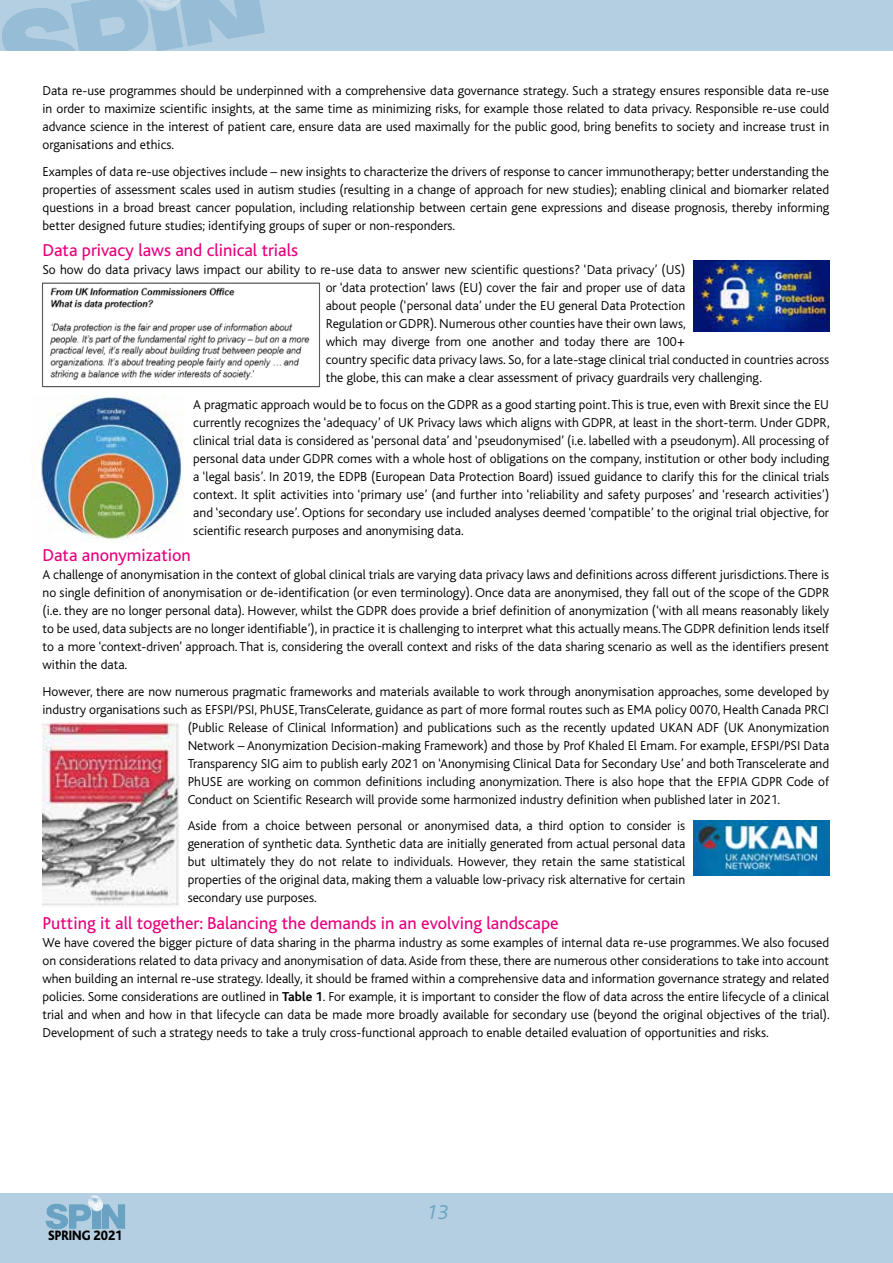
<style>
.page{position:relative;width:893px;height:1263px;background:#fff}
.page>*{position:absolute;margin:0;border:0;box-sizing:border-box;transform-origin:0 0}
.t1{font:italic 300 21px "Bliss";color:#69a2c2}
.t2{font:18px "Bliss";color:#e6007d}
.t3{font:800 14.25px "Bliss";color:#000;scale:.9 1}
.t4{font:300 13.5px/18px "Bliss";color:#000;text-align:justify}
.s1{font-weight:700}
</style>
<div class="page">
<div style="left:0;top:0;width:893px;height:51px;background:#b5cfe2"></div>
<svg style="left:2px;top:0;width:263px;height:51px"></svg>
<img style="left:132px;top:0;width:51px;height:11px">
<div style="left:0;top:1194px;width:893px;height:69px;background:#b5cfe2"></div>
<div style="left:92px;top:1209px;width:8px;height:20px;background:#69a2c2"></div>
<svg style="left:45px;top:1203px;width:46px;height:26px"></svg>
<svg style="left:102px;top:1204px;width:23px;height:25px"></svg>
<img style="left:88px;top:1195px;width:15px;height:16px">
<img style="left:694px;top:261px;width:135px;height:70px">
<img style="left:42px;top:282px;width:278px;height:106px">
<img style="left:37px;top:395px;width:146px;height:145px">
<img style="left:43px;top:722px;width:136px;height:184px">
<img style="left:694px;top:821px;width:135px;height:54px">
<p class="t4" style="left:43px;top:82px;width:788px">Data re-use programmes should be underpinned with a comprehensive data governance strategy. Such a strategy ensures responsible data re-use in order to maximize scientific insights, at the same time as minimizing risks, for example those related to data privacy. Responsible re-use could advance science in the interest of patient care, ensure data are used maximally for the public good, bring benefits to society and increase trust in organisations and ethics.</p>
<p class="t4" style="left:43px;top:163px;width:788px">Examples of data re-use objectives include – new insights to characterize the drivers of response to cancer immunotherapy; better understanding the properties of assessment scales used in autism studies (resulting in a change of approach for new studies); enabling clinical and biomarker related questions in a broad breast cancer population, including relationship between certain gene expressions and disease prognosis, thereby informing better designed future studies; identifying groups of super or non-responders.</p>
<h2 class="t2" style="left:43px;top:241px;width:257px">Data privacy laws and clinical trials</h2>
<p class="t4" style="left:326px;top:261px;width:505px;text-align:left;text-indent:-283px">So how do data privacy laws impact our ability to re-use data to answer new scientific questions? ‘Data privacy’ (US)<br>or ‘data protection’ laws (EU) cover the fair and proper use of data<br>about people (‘personal data’ under the EU general Data Protection<br>Regulation or GDPR). Numerous other counties have their own laws,<br>which may diverge from one another and today there are 100+<br>country specific data privacy laws. So, for a late-stage clinical trial conducted in countries across the globe, this can make a clear assessment of privacy guardrails very challenging.</p>
<p class="t4" style="left:193px;top:396px;width:638px">A pragmatic approach would be to focus on the GDPR as a good starting point. This is true, even with Brexit since the EU currently recognizes the ‘adequacy’ of UK Privacy laws which aligns with GDPR, at least in the short-term. Under GDPR, clinical trial data is considered as ‘personal data’ and ‘pseudonymised’ (i.e. labelled with a pseudonym). All processing of personal data under GDPR comes with a whole host of obligations on the company, institution or other body including a ‘legal basis’. In 2019, the EDPB (European Data Protection Board) issued guidance to clarify this for the clinical trials context. It split activities into ‘primary use’ (and further into ‘reliability and safety purposes’ and ‘research activities’) and ‘secondary use’. Options for secondary use included analyses deemed ‘compatible’ to the original trial objective, for scientific research purposes and anonymising data.</p>
<h2 class="t2" style="left:43px;top:546px;width:150px">Data anonymization</h2>
<p class="t4" style="left:43px;top:566px;width:788px">A challenge of anonymisation in the context of global clinical trials are varying data privacy laws and definitions across different jurisdictions. There is no single definition of anonymisation or de-identification (or even terminology). Once data are anonymised, they fall out of the scope of the GDPR (i.e. they are no longer personal data). However, whilst the GDPR does provide a brief definition of anonymization (‘with all means reasonably likely to be used, data subjects are no longer identifiable’), in practice it is challenging to interpret what this actually means. The GDPR definition lends itself to a more ‘context-driven’ approach. That is, considering the overall context and risks of the data sharing scenario as well as the identifiers present within the data.</p>
<p class="t4" style="left:43px;top:683px;width:788px">However, there are now numerous pragmatic frameworks and materials available to work through anonymisation approaches, some developed by</p>
<p class="t4" style="left:43px;top:701px;width:788px">industry organisations such as EFSPI/PSI, PhUSE, TransCelerate, guidance as part of more formal routes such as EMA policy 0070, Health Canada PRCI</p>
<p class="t4" style="left:188px;top:719px;width:643px">(Public Release of Clinical Information) and publications such as the recently updated UKAN ADF (UK Anonymization</p>
<p class="t4" style="left:188px;top:737px;width:643px">Network – Anonymization Decision-making Framework) and those by Prof Khaled El Emam. For example, EFSPI/PSI Data</p>
<p class="t4" style="left:188px;top:755px;width:643px">Transparency SIG aim to publish early 2021 on ‘Anonymising Clinical Data for Secondary Use’ and both Transcelerate and</p>
<p class="t4" style="left:188px;top:773px;width:643px">PhUSE are working on common definitions including anonymization. There is also hope that the EFPIA GDPR Code of</p>
<p class="t4" style="left:188px;top:791px;width:593px">Conduct on Scientific Research will provide some harmonized industry definition when published later in 2021.</p>
<p class="t4" style="left:188px;top:817px;width:499px">Aside from a choice between personal or anonymised data, a third option to consider is generation of synthetic data. Synthetic data are initially generated from actual personal data but ultimately they do not relate to individuals. However, they retain the same statistical properties of the original data, making them a valuable low-privacy risk alternative for certain secondary use purposes.</p>
<h2 class="t2" style="left:43px;top:914px;width:518px">Putting it all together: Balancing the demands in an evolving landscape</h2>
<p class="t4" style="left:43px;top:934px;width:788px">We have covered the bigger picture of data sharing in the pharma industry as some examples of internal data re-use programmes. We also focused on considerations related to data privacy and anonymisation of data. Aside from these, there are numerous other considerations to take into account when building an internal re-use strategy. Ideally, it should be framed within a comprehensive data and information governance strategy and related policies. Some considerations are outlined in <span class="s1">Table 1</span>. For example, it is important to consider the flow of data across the entire lifecycle of a clinical trial and when and how in that lifecycle can data be made more broadly available for secondary use (beyond the original objectives of the trial).<br>Development of such a strategy needs to take a truly cross-functional approach to enable detailed evaluation of opportunities and risks.</p>
<p class="t3" style="left:48px;top:1228px;width:84px">SPRING 2021</p>
<h1 class="t1" style="left:427px;top:1201px;width:23px">13</h1>
</div>
